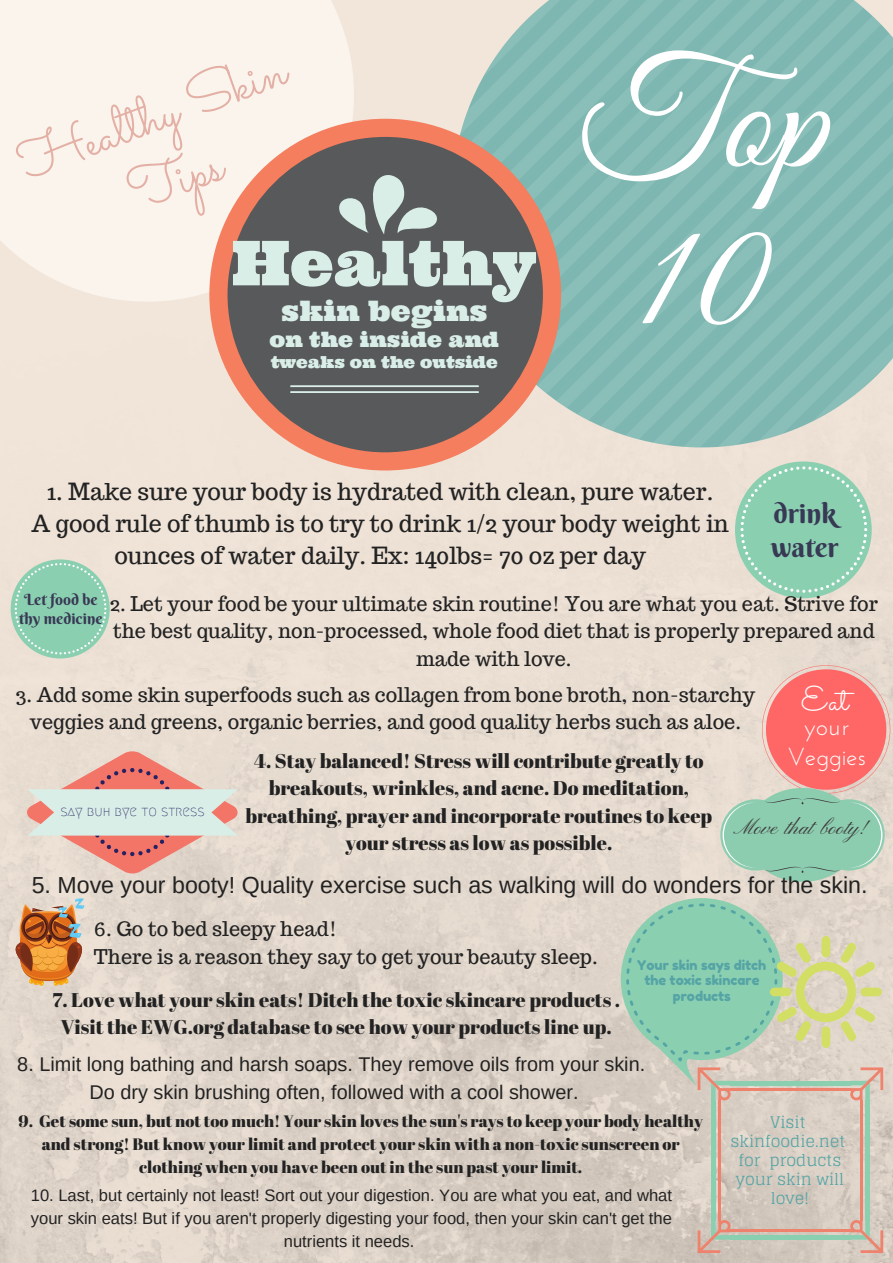
<style>
.page{position:relative;width:893px;height:1263px;background:#fff}
.page>*{position:absolute;margin:0;border:0;box-sizing:border-box;transform-origin:0 0}
.t1{font:156.98px "Great Vibes";color:#fff}
.t2{font:61.8px "Ultra";color:#d9eee7}
.t3{font:56.25px/66.8px "Sacramento";color:#e4b0a5;text-align:center}
.t4{font:33.83px "Sacramento";color:#fff}
.t5{font:28.2px "Ultra";color:#d9eee7}
.t6{font:27.75px/33.2px "Berkshire Swash";color:#383954}
.t7{font:25.12px "Josefin Sans";color:#fff}
.t8{font:24.67px "Josefin Sans";color:#fff}
.t9{font:23.17px/32.1px "Trocchi";color:#222;text-align:center}
.t10{font:23.17px "Arimo";color:#222}
.t11{font:21.6px "Pinyon Script";color:#3c3636}
.t12{font:21.23px "Ultra";color:#d9eee7}
.t13{font:19.88px/27.6px "Trocchi";color:#222;text-align:center}
.t14{font:19.88px/27.6px "Abril Fatface";color:#222;text-align:center}
.t15{font:19.88px/27.6px "Arimo";color:#222;text-align:center}
.t16{font:16.58px/23.1px "Abril Fatface";color:#222;text-align:center}
.t17{font:16.58px/23.1px "Arimo";color:#222;text-align:center}
.t18{font:16.58px "Ultra";color:#d9eee7}
.t19{font:16.05px/19.1px "Glegoo";color:#55a4a5;text-align:center}
.t20{font:15.52px/18.6px "Berkshire Swash";color:#383954;text-align:center}
.t21{font:14.1px "Megrim";color:#262262}
.t22{font:13.5px/15.8px "Fredoka One";color:#55a4a5;text-align:center}
</style>
<div class="page">
<img style="left:0;top:0;width:893px;height:1263px">
<svg style="left:0;top:0;width:413px;height:361px;background:#f8f0e8"></svg>
<svg style="left:452px;top:0;width:441px;height:447px;background:#8dbdb7"></svg>
<svg style="left:209px;top:119px;width:352px;height:351px;background:#8d7d77"></svg>
<svg style="left:335px;top:172px;width:103px;height:62px;background:#88908f"></svg>
<hr style="left:290px;top:385px;width:189px;height:2px;background:#d9eee7">
<hr style="left:290px;top:391px;width:189px;height:2px;background:#d9eee7">
<div style="left:735px;top:461px;width:137px;height:137px;background:#8bcfb1;border-radius:50%"></div>
<svg style="left:740px;top:466px;width:127px;height:127px"></svg>
<div style="left:11px;top:559px;width:99px;height:99px;background:#8bcfb1;border-radius:50%"></div>
<svg style="left:15px;top:563px;width:91px;height:91px"></svg>
<svg style="left:27px;top:751px;width:211px;height:122px;background:#e3c6bc"></svg>
<svg style="left:720px;top:665px;width:170px;height:217px;background:#d1b1a4"></svg>
<svg style="left:5px;top:898px;width:87px;height:89px;background:#ce9e76"></svg>
<hr style="left:730px;top:1235px;width:121px;height:4px;background:#8bcfb1">
<hr style="left:730px;top:1229px;width:121px;height:3px;background:#ee826d">
<div style="left:711px;top:1100px;width:5px;height:120px;background:#8bcfb1"></div>
<hr style="left:718px;top:1100px;width:3px;height:120px;background:#ee826d">
<div style="left:865px;top:1100px;width:5px;height:120px;background:#8bcfb1"></div>
<hr style="left:860px;top:1100px;width:2px;height:120px;background:#ee826d">
<svg style="left:850px;top:1220px;width:33px;height:33px"></svg>
<svg style="left:698px;top:1220px;width:33px;height:33px"></svg>
<svg style="left:621px;top:898px;width:262px;height:202px;background:#bacfb5"></svg>
<h3 class="t3" style="left:8px;top:129px;width:282px;rotate:-20deg">Healthy Skin<br>Tips</h3>
<h1 class="t1" style="left:577px;top:33px;width:251px">Top</h1>
<h2 class="t2" style="left:232px;top:223px;width:306px">Healthy</h2>
<p class="t12" style="left:269px;top:326px;width:231px">on the inside and</p>
<h1 class="t1" style="left:633px;top:189px;width:140px">10</h1>
<h3 class="t5" style="left:281px;top:292px;width:208px">skin begins</h3>
<p class="t18" style="left:271px;top:351px;width:229px">tweaks on the outside</p>
<p class="t9" style="left:31px;top:475px;width:699px">1. Make sure your body is hydrated with clean, pure water.<br>A good rule of thumb is to try to drink 1/2 your body weight in ounces of water daily. Ex: 140lbs= 70 oz per day</p>
<p class="t13" style="left:110px;top:589px;width:770px">2. Let your food be your ultimate skin routine! You are what you eat. Strive for the best quality, non-processed, whole food diet that is properly prepared and made with love.</p>
<h3 class="t6" style="left:771px;top:497px;width:69px">drink water</h3>
<p class="t20" style="left:19px;top:590px;width:85px">Let food be thy medicine</p>
<p class="t13" style="left:16px;top:681px;width:741px">3. Add some skin superfoods such as collagen from bone broth, non-starchy veggies and greens, organic berries, and good quality herbs such as aloe.</p>
<h3 class="t4" style="left:801px;top:679px;width:49px">Eat</h3>
<p class="t7" style="left:804px;top:716px;width:47px">your</p>
<p class="t21" style="left:60px;top:804px;width:146px">SAY BUH BYE TO STRESS</p>
<p class="t14" style="left:254px;top:746px;width:451px">4. Stay balanced! Stress will contribute greatly to</p>
<p class="t8" style="left:787px;top:746px;width:80px">Veggies</p>
<p class="t14" style="left:246px;top:774px;width:468px">breakouts, wrinkles, and acne. Do meditation, breathing, prayer and incorporate routines to keep your stress as low as possible.</p>
<p class="t11" style="left:737px;top:815px;width:133px">Move that booty!</p>
<p class="t10" style="left:32px;top:872px;width:837px">5. Move your booty! Quality exercise such as walking will do wonders for the skin.</p>
<p class="t13" style="left:94px;top:915px;width:505px;text-align:left">6. Go to bed sleepy head!<br>There is a reason they say to get your beauty sleep.</p>
<p class="t14" style="left:52px;top:985px;width:569px">7. Love what your skin eats! Ditch the toxic skincare products .<br>Visit the EWG.org database to see how your products line up.</p>
<p class="t22" style="left:637px;top:957px;width:131px">Your skin says ditch the toxic skincare products</p>
<p class="t15" style="left:17px;top:1050px;width:629px">8. Limit long bathing and harsh soaps. They remove oils from your skin.<br>Do dry skin brushing often, followed with a cool shower.</p>
<p class="t16" style="left:19px;top:1109px;width:686px">9. Get some sun, but not too much! Your skin loves the sun's rays to keep your body healthy and strong! But know your limit and protect your skin with a non-toxic sunscreen or clothing when you have been out in the sun past your limit.</p>
<p class="t17" style="left:31px;top:1184px;width:643px">10. Last, but certainly not least! Sort out your digestion. You are what you eat, and what your skin eats! But if you aren't properly digesting your food, then your skin can't get the nutrients it needs.</p>
<p class="t19" style="left:730px;top:1113px;width:116px">Visit skinfoodie.net for products your skin will love!</p>
</div>
